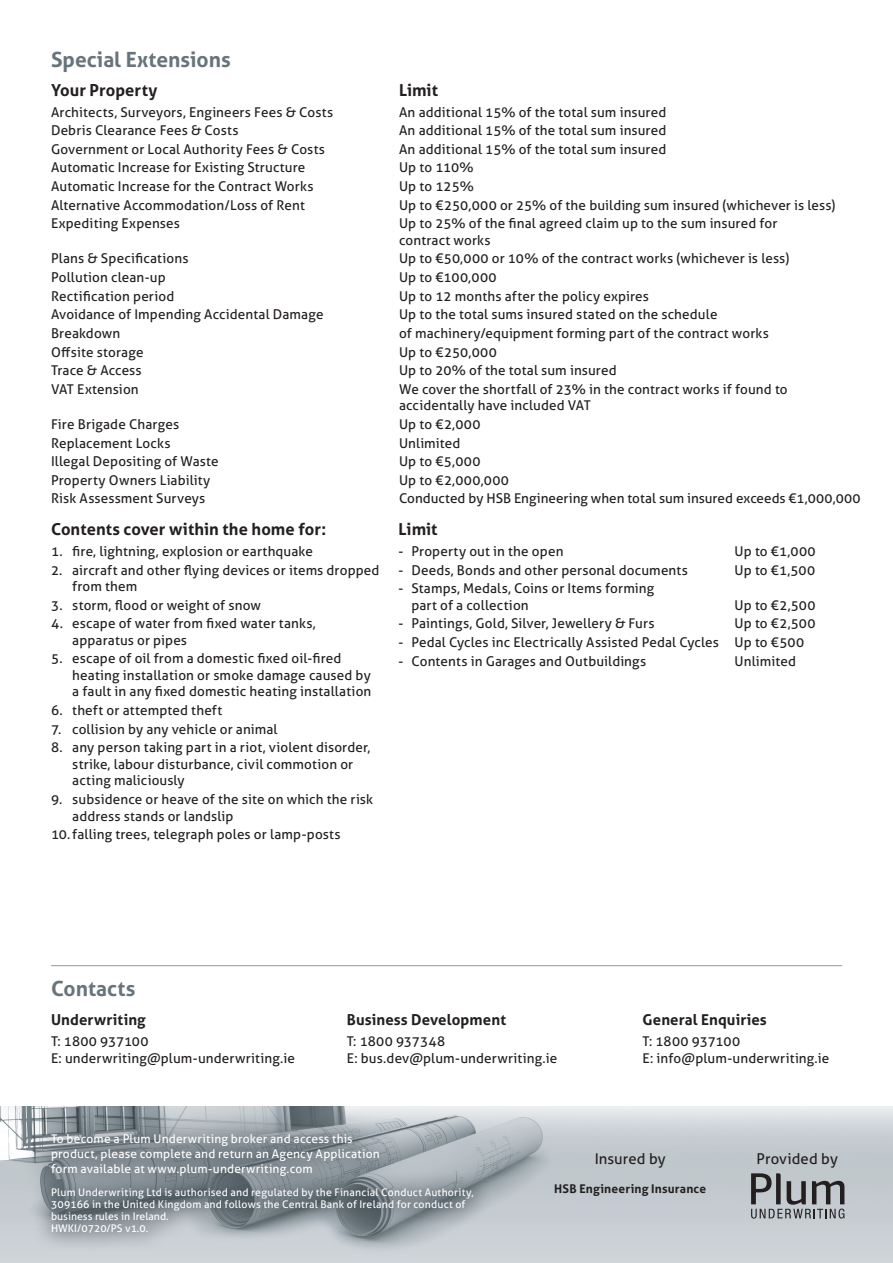
<style>
.page{position:relative;width:893px;height:1263px;background:#fff}
.page>*{position:absolute;margin:0;border:0;box-sizing:border-box;transform-origin:0 0}
.t1{font:700 21px "Aller";color:#68747b}
.t2{font:700 16.5px "Aller";color:#231f20}
.t3{font:700 15px "Aller";letter-spacing:.01em;color:#231f20}
.t4{font:14.85px "Aller";letter-spacing:.005em;color:#231f20}
.t5{font:13.5px/16.5px "Aller";letter-spacing:.01em;color:#231f20}
.t6{font:13.5px "Aller";letter-spacing:.03em;color:#231f20}
.t7{font:12px/15px "Aller";letter-spacing:.015em;color:#fff}
.t8{font:700 12px "Aller";letter-spacing:.015em;color:#231f20}
.t9{font:10.5px/12px "Aller";letter-spacing:.02em;color:#fff}
</style>
<div class="page">
<img style="left:0;top:1107px;width:893px;height:156px">
<hr style="left:51px;top:965px;width:791px;height:1px;background:#939598">
<div style="left:25px;top:1108px;width:380px;height:94px;background:#3b454c;opacity:.75"></div>
<div style="left:32px;top:1170px;width:459px;height:82px;background:#3b454c;opacity:.75"></div>
<svg style="left:751px;top:1173px;width:93px;height:45px;background:#8f9396"></svg>
<p class="t1" style="left:51px;top:46px;width:181px">Special Extensions</p>
<p class="t2" style="left:51px;top:80px;width:108px">Your Property</p>
<p class="t2" style="left:399px;top:80px;width:40px">Limit</p>
<p class="t5" style="left:51px;top:103px;width:284px">Architects, Surveyors, Engineers Fees &amp; Costs</p>
<p class="t5" style="left:399px;top:103px;width:269px">An additional 15% of the total sum insured</p>
<p class="t5" style="left:51px;top:122px;width:189px">Debris Clearance Fees &amp; Costs</p>
<p class="t5" style="left:399px;top:122px;width:269px">An additional 15% of the total sum insured</p>
<p class="t5" style="left:51px;top:141px;width:276px">Government or Local Authority Fees &amp; Costs</p>
<p class="t5" style="left:399px;top:141px;width:269px">An additional 15% of the total sum insured</p>
<p class="t5" style="left:51px;top:159px;width:256px">Automatic Increase for Existing Structure</p>
<p class="t5" style="left:399px;top:159px;width:76px">Up to 110%</p>
<p class="t5" style="left:51px;top:178px;width:264px">Automatic Increase for the Contract Works</p>
<p class="t5" style="left:399px;top:178px;width:76px">Up to 125%</p>
<p class="t5" style="left:51px;top:197px;width:255px">Alternative Accommodation/Loss of Rent</p>
<p class="t5" style="left:399px;top:197px;width:438px">Up to €250,000 or 25% of the building sum insured (whichever is less)</p>
<p class="t5" style="left:51px;top:215px;width:130px">Expediting Expenses</p>
<p class="t5" style="left:399px;top:215px;width:380px">Up to 25% of the final agreed claim up to the sum insured for contract works</p>
<p class="t5" style="left:51px;top:250px;width:139px">Plans &amp; Specifications</p>
<p class="t5" style="left:399px;top:250px;width:392px">Up to €50,000 or 10% of the contract works (whichever is less)</p>
<p class="t5" style="left:51px;top:269px;width:116px">Pollution clean-up</p>
<p class="t5" style="left:399px;top:269px;width:99px">Up to €100,000</p>
<p class="t5" style="left:51px;top:288px;width:125px">Rectification period</p>
<p class="t5" style="left:399px;top:288px;width:251px">Up to 12 months after the policy expires</p>
<p class="t5" style="left:51px;top:306px;width:274px">Avoidance of Impending Accidental Damage</p>
<p class="t5" style="left:399px;top:306px;width:320px">Up to the total sums insured stated on the schedule</p>
<p class="t5" style="left:51px;top:325px;width:71px">Breakdown</p>
<p class="t5" style="left:399px;top:325px;width:372px">of machinery/equipment forming part of the contract works</p>
<p class="t5" style="left:51px;top:343px;width:94px">Offsite storage</p>
<p class="t5" style="left:399px;top:343px;width:99px">Up to €250,000</p>
<p class="t5" style="left:51px;top:362px;width:92px">Trace &amp; Access</p>
<p class="t5" style="left:399px;top:362px;width:219px">Up to 20% of the total sum insured</p>
<p class="t5" style="left:51px;top:381px;width:89px">VAT Extension</p>
<p class="t5" style="left:399px;top:381px;width:390px">We cover the shortfall of 23% in the contract works if found to accidentally have included VAT</p>
<p class="t5" style="left:51px;top:416px;width:130px">Fire Brigade Charges</p>
<p class="t5" style="left:399px;top:416px;width:83px">Up to €2,000</p>
<p class="t5" style="left:51px;top:434px;width:121px">Replacement Locks</p>
<p class="t5" style="left:399px;top:434px;width:63px">Unlimited</p>
<p class="t5" style="left:51px;top:453px;width:169px">Illegal Depositing of Waste</p>
<p class="t5" style="left:399px;top:453px;width:83px">Up to €5,000</p>
<p class="t5" style="left:51px;top:472px;width:161px">Property Owners Liability</p>
<p class="t6" style="left:399px;top:472px;width:111px">Up to €2,000,000</p>
<p class="t5" style="left:51px;top:490px;width:156px">Risk Assessment Surveys</p>
<p class="t5" style="left:399px;top:490px;width:463px">Conducted by HSB Engineering when total sum insured exceeds €1,000,000</p>
<p class="t2" style="left:51px;top:519px;width:277px">Contents cover within the home for:</p>
<p class="t5" style="left:51px;top:543px;width:263px">1. fire, lightning, explosion or earthquake</p>
<p class="t5" style="left:72px;top:561px;width:309px;text-indent:-21px">2. aircraft and other flying devices or items dropped from them</p>
<p class="t5" style="left:51px;top:597px;width:211px">3. storm, flood or weight of snow</p>
<p class="t5" style="left:72px;top:615px;width:245px;text-indent:-21px">4. escape of water from fixed water tanks, apparatus or pipes</p>
<p class="t5" style="left:72px;top:650px;width:301px;text-indent:-21px">5. escape of oil from a domestic fixed oil-fired heating installation or smoke damage caused by a fault in any fixed domestic heating installation</p>
<p class="t5" style="left:51px;top:702px;width:173px">6. theft or attempted theft</p>
<p class="t5" style="left:51px;top:721px;width:228px">7. collision by any vehicle or animal</p>
<p class="t5" style="left:72px;top:739px;width:300px;text-indent:-21px">8. any person taking part in a riot, violent disorder, strike, labour disturbance, civil commotion or acting maliciously</p>
<p class="t5" style="left:72px;top:791px;width:302px;text-indent:-21px">9. subsidence or heave of the site on which the risk address stands or landslip</p>
<p class="t5" style="left:51px;top:826px;width:291px">10.falling trees, telegraph poles or lamp-posts</p>
<p class="t2" style="left:399px;top:519px;width:40px">Limit</p>
<p class="t5" style="left:399px;top:543px;width:166px">- Property out in the open</p>
<p class="t5" style="left:735px;top:543px;width:83px">Up to €1,000</p>
<p class="t5" style="left:399px;top:561px;width:291px">- Deeds, Bonds and other personal documents</p>
<p class="t5" style="left:735px;top:561px;width:82px">Up to €1,500</p>
<p class="t5" style="left:411px;top:580px;width:244px;text-indent:-13px">- Stamps, Medals, Coins or Items forming part of a collection</p>
<p class="t5" style="left:735px;top:597px;width:82px">Up to €2,500</p>
<p class="t5" style="left:399px;top:615px;width:257px">- Paintings, Gold, Silver, Jewellery &amp; Furs</p>
<p class="t5" style="left:735px;top:615px;width:82px">Up to €2,500</p>
<p class="t5" style="left:399px;top:634px;width:407px">- Pedal Cycles inc Electrically Assisted Pedal Cycles Up to €500</p>
<p class="t5" style="left:399px;top:652px;width:249px">- Contents in Garages and Outbuildings</p>
<p class="t5" style="left:735px;top:652px;width:63px">Unlimited</p>
<p class="t1" style="left:51px;top:975px;width:86px">Contacts</p>
<p class="t3" style="left:51px;top:1011px;width:96px">Underwriting</p>
<p class="t5" style="left:51px;top:1033px;width:245px">T: 1800 937100<br>E: underwriting@plum-underwriting.ie</p>
<p class="t3" style="left:347px;top:1011px;width:161px">Business Development</p>
<p class="t5" style="left:347px;top:1033px;width:212px">T: 1800 937348<br>E: bus.dev@plum-underwriting.ie</p>
<p class="t3" style="left:643px;top:1011px;width:126px">General Enquiries</p>
<p class="t5" style="left:643px;top:1033px;width:188px">T: 1800 937100<br>E: info@plum-underwriting.ie</p>
<p class="t7" style="left:51px;top:1131px;width:330px">To become a Plum Underwriting broker and access this product, please complete and return an Agency Application form available at www.plum-underwriting.com</p>
<p class="t9" style="left:51px;top:1186px;width:424px">Plum Underwriting Ltd is authorised and regulated by the Financial Conduct Authority, 309166 in the United Kingdom and follows the Central Bank of Ireland for conduct of business rules in Ireland.<br>HWKI/0720/PS v1.0.</p>
<p class="t4" style="left:595px;top:1150px;width:72px">Insured by</p>
<p class="t4" style="left:757px;top:1150px;width:83px">Provided by</p>
<p class="t8" style="left:554px;top:1181px;width:153px">HSB Engineering Insurance</p>
</div>
